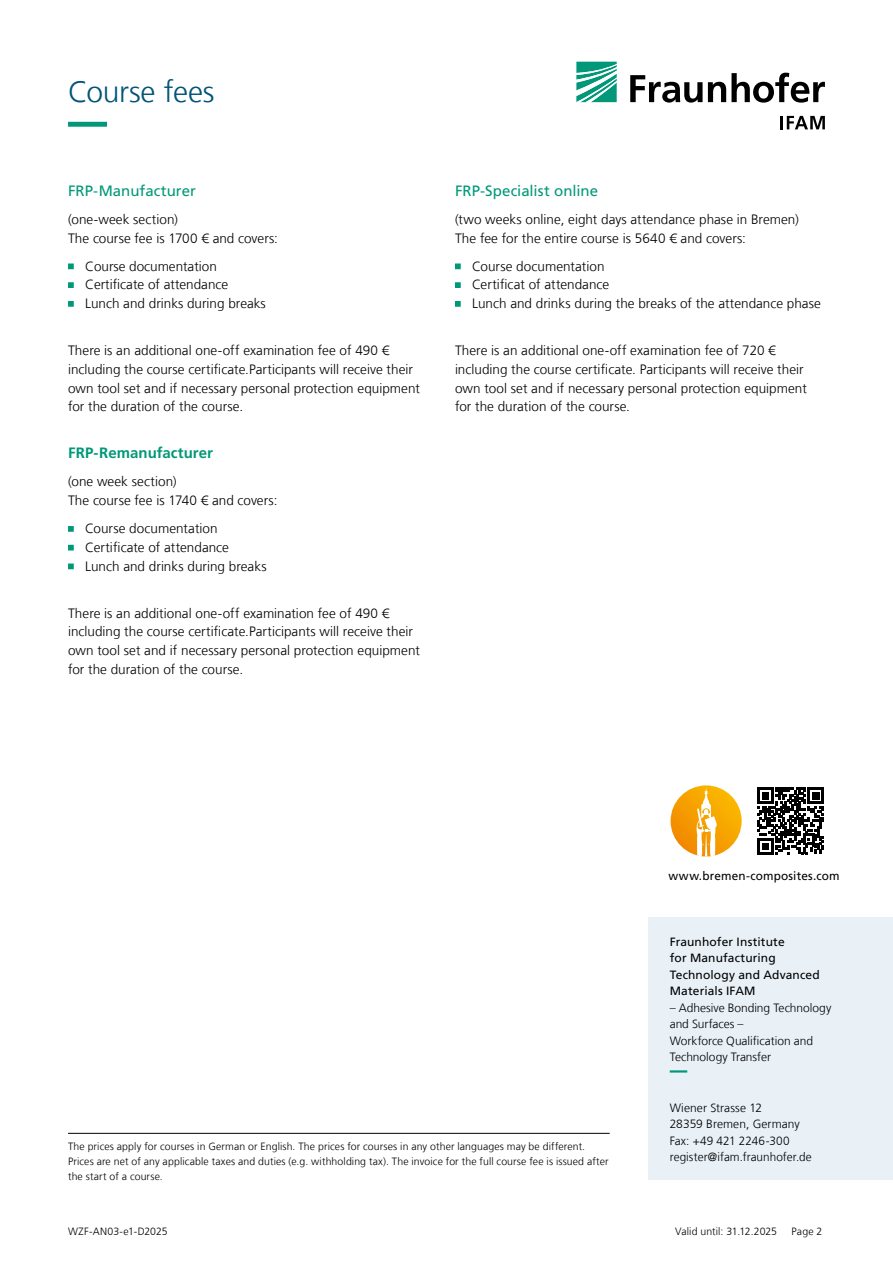
<style>
.page{position:relative;width:893px;height:1263px;background:#fff}
.page>*{position:absolute;margin:0;border:0;box-sizing:border-box;transform-origin:0 0}
.t1{font:300 30px "Frutiger LT Com";letter-spacing:-.01em;color:#005477}
.t2{font:15px "Frutiger LT Com";color:#009878}
.t3{font:700 15px "Frutiger LT Com";letter-spacing:.005em;color:#009878}
.t4{font:300 13.5px/18.8px "Frutiger LT Com";color:#000}
.t5{font:300 12px/16.5px "Frutiger LT Com";color:#000}
.t6{font:12px/16.5px "Frutiger LT Com";letter-spacing:.01em;color:#000}
.t7{font:300 10.5px/15px "Frutiger LT Com";letter-spacing:.01em;color:#000}
</style>
<div class="page">
<hr style="left:68px;top:1133px;width:542px;height:1px;background:#000">
<svg style="left:68px;top:122px;width:39px;height:5px"></svg>
<svg style="left:68px;top:263px;width:6px;height:6px"></svg>
<svg style="left:68px;top:282px;width:6px;height:6px"></svg>
<svg style="left:68px;top:301px;width:6px;height:6px"></svg>
<svg style="left:68px;top:526px;width:6px;height:6px"></svg>
<svg style="left:68px;top:545px;width:6px;height:5px"></svg>
<svg style="left:68px;top:563px;width:6px;height:6px"></svg>
<svg style="left:455px;top:263px;width:6px;height:6px"></svg>
<svg style="left:455px;top:282px;width:6px;height:6px"></svg>
<svg style="left:455px;top:301px;width:6px;height:6px"></svg>
<svg style="left:576px;top:62px;width:41px;height:40px"></svg>
<svg style="left:630px;top:73px;width:195px;height:30px"></svg>
<svg style="left:780px;top:116px;width:45px;height:13px"></svg>
<svg style="left:671px;top:785px;width:71px;height:71px;background:#f6a205"></svg>
<svg style="left:696px;top:788px;width:21px;height:68px"></svg>
<div style="left:648px;top:918px;width:245px;height:262px;background:#e9f1f7"></div>
<svg style="left:670px;top:1070px;width:18px;height:2px"></svg>
<svg style="left:757px;top:788px;width:67px;height:66px"></svg>
<h1 class="t1" style="left:68px;top:73px;width:148px">Course fees</h1>
<p class="t2" style="left:68px;top:181px;width:129px">FRP-Manufacturer</p>
<p class="t4" style="left:68px;top:210px;width:211px">(one-week section)<br>The course fee is 1700 € and covers:</p>
<p class="t4" style="left:85px;top:257px;width:182px">Course documentation<br>Certificate of attendance<br>Lunch and drinks during breaks</p>
<p class="t4" style="left:68px;top:341px;width:353px">There is an additional one-off examination fee of 490 € including the course certificate.Participants will receive their own tool set and if necessary personal protection equipment for the duration of the course.</p>
<p class="t3" style="left:68px;top:444px;width:147px">FRP-Remanufacturer</p>
<p class="t4" style="left:68px;top:472px;width:211px">(one week section)<br>The course fee is 1740 € and covers:</p>
<p class="t4" style="left:85px;top:519px;width:183px">Course documentation<br>Certificate of attendance<br>Lunch and drinks during breaks</p>
<p class="t4" style="left:68px;top:603px;width:353px">There is an additional one-off examination fee of 490 € including the course certificate.Participants will receive their own tool set and if necessary personal protection equipment for the duration of the course.</p>
<p class="t2" style="left:455px;top:181px;width:145px">FRP-Specialist online</p>
<p class="t4" style="left:455px;top:210px;width:345px">(two weeks online, eight days attendance phase in Bremen)<br>The fee for the entire course is 5640 € and covers:</p>
<p class="t4" style="left:472px;top:257px;width:350px">Course documentation<br>Certificat of attendance<br>Lunch and drinks during the breaks of the attendance phase</p>
<p class="t4" style="left:455px;top:341px;width:353px">There is an additional one-off examination fee of 720 € including the course certificate. Participants will receive their own tool set and if necessary personal protection equipment for the duration of the course.</p>
<p class="t6" style="left:669px;top:868px;width:172px">www.bremen-composites.com</p>
<p class="t7" style="left:68px;top:1138px;width:542px">The prices apply for courses in German or English. The prices for courses in any other languages may be different.<br>Prices are net of any applicable taxes and duties (e.g. withholding tax). The invoice for the full course fee is issued after the start of a course.</p>
<p class="t7" style="left:68px;top:1224px;width:101px">WZF-AN03-e1-D2025</p>
<p class="t6" style="left:670px;top:933px;width:151px">Fraunhofer Institute<br>for Manufacturing<br>Technology and Advanced<br>Materials IFAM</p>
<p class="t5" style="left:670px;top:999px;width:163px">– Adhesive Bonding Technology and Surfaces –<br>Workforce Qualification and<br>Technology Transfer</p>
<p class="t5" style="left:670px;top:1099px;width:144px">Wiener Strasse 12<br>28359 Bremen, Germany<br>Fax: +49 421 2246-300 register@ifam.fraunhofer.de</p>
<p class="t7" style="left:675px;top:1224px;width:103px">Valid until: 31.12.2025</p>
<p class="t7" style="left:792px;top:1224px;width:32px">Page 2</p>
</div>
